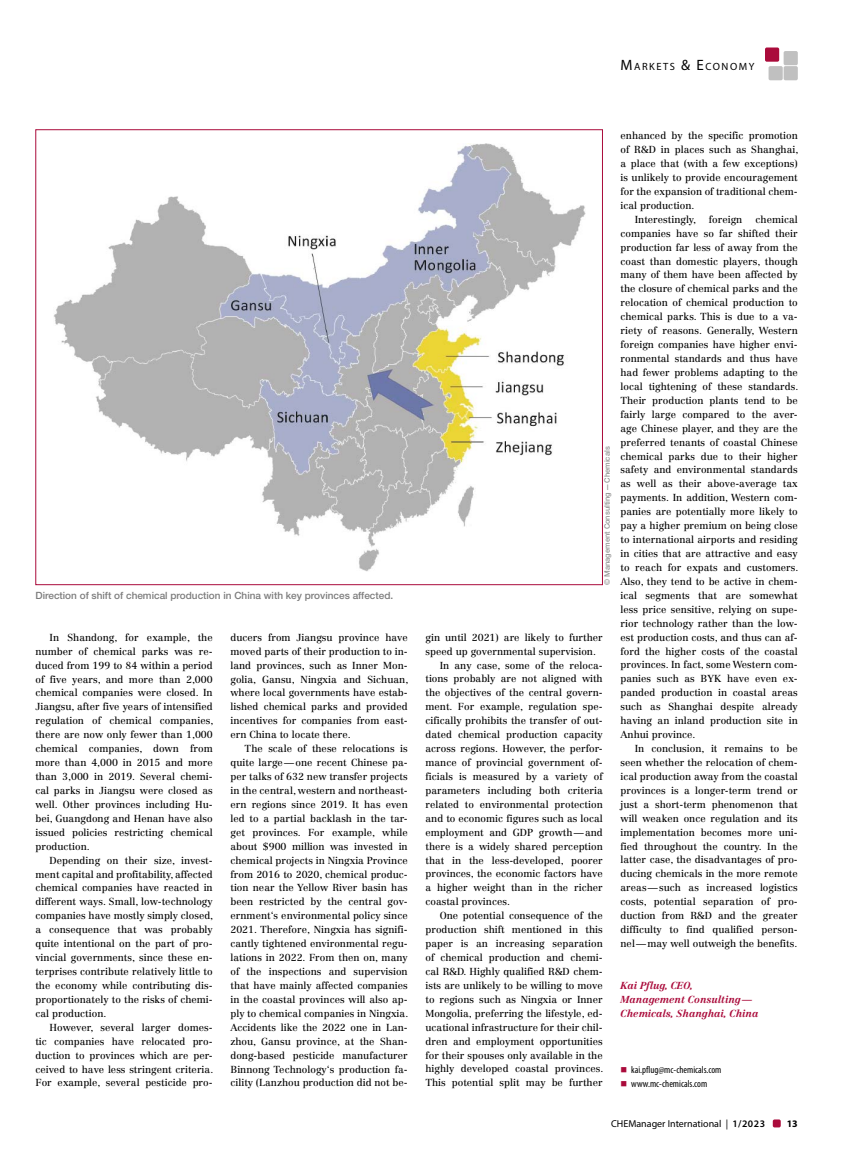
<style>
.page{position:relative;width:851px;height:1170px;background:#fff}
.page>*{position:absolute;margin:0;border:0;box-sizing:border-box;transform-origin:0 0}
.t1{font:10.5px "Myriad Pro";letter-spacing:.145em;color:#000}
.t2{font:10px/13.9px "Centennial LT Std";color:#000;text-align:justify}
.t3{font:500 10px "Helvetica Neue LT Std";color:#7c7c7c}
.t4{font:italic 700 10px/13.9px "Centennial LT Std";color:#aa0b3b}
.t5{font:condensed 10px "Myriad Pro";color:#000}
.t6{font:10px "Myriad Pro";color:#000}
.t7{font:700 10px "Myriad Pro";color:#000}
.t8{font:500 7.5px "Helvetica Neue LT Std";color:#939393}
.s1{font-size:15px}
.s2{color:#aa0b3b}
.s3{font-weight:600}
</style>
<div class="page">
<img style="left:54px;top:144px;width:531px;height:427px">
<div style="left:772px;top:1119px;width:8px;height:8px;background:#aa0b3b;border-radius:2px"></div>
<div style="left:764px;top:47px;width:15px;height:15px;background:#aa0b3b;border-radius:2px"></div>
<div style="left:768px;top:66px;width:14px;height:14px;background:#c0c0c0;border-radius:2px"></div>
<div style="left:783px;top:51px;width:14px;height:14px;background:#c0c0c0;border-radius:2px"></div>
<div style="left:783px;top:66px;width:14px;height:14px;background:#c0c0c0;border-radius:2px"></div>
<p class="t1" style="left:620px;top:60px;width:135px"><span class="s1">M</span>ARKETS <span class="s1">&amp; E</span>CONOM Y</p>
<p class="t3" style="left:35px;top:589px;width:359px">Direction of shift of chemical production in China with key provinces affected.</p>
<p class="t2" style="left:35px;top:630px;width:179px;text-indent:14px">In Shandong, for example, the number of chemical parks was re&shy;duced from 199 to 84 within a period of five years, and more than 2,000 chemical companies were closed. In Jiangsu, after five years of intensified regulation of chemical companies, there are now only fewer than 1,000 chemical companies, down from more than 4,000 in 2015 and more than 3,000 in 2019. Several chemi&shy;cal parks in Jiangsu were closed as well. Other provinces including Hu&shy;bei, Guangdong and Henan have also issued policies restricting chemical production.</p>
<p class="t2" style="left:35px;top:853px;width:179px;text-indent:14px">Depending on their size, invest&shy;ment capital and profitability, affected chemical companies have reacted in different ways. Small, low-technology companies have mostly simply closed, a consequence that was probably quite intentional on the part of pro&shy;vincial governments, since these en&shy;terprises contribute relatively little to the economy while contributing dis&shy;proportionately to the risks of chemi&shy;cal production.</p>
<p class="t2" style="left:35px;top:1020px;width:179px;text-indent:14px">However, several larger domes&shy;tic companies have relocated pro&shy;duction to provinces which are per&shy;ceived to have less stringent criteria.<br>For example, several pesticide pro-</p>
<p class="t2" style="left:230px;top:630px;width:179px">ducers from Jiangsu province have moved parts of their production to in&shy;land provinces, such as Inner Mon&shy;golia, Gansu, Ningxia and Sichuan, where local governments have estab&shy;lished chemical parks and provided incentives for companies from east&shy;ern China to locate there.</p>
<p class="t2" style="left:230px;top:741px;width:179px;text-indent:14px">The scale of these relocations is quite large—one recent Chinese pa&shy;per talks of 632 new transfer projects in the central, western and northeast&shy;ern regions since 2019. It has even led to a partial backlash in the tar&shy;get provinces. For example, while about $900 million was invested in chemical projects in Ningxia Province from 2016 to 2020, chemical produc&shy;tion near the Yellow River basin has been restricted by the central gov&shy;ernment‘s environmental policy since 2021. Therefore, Ningxia has signifi&shy;cantly tightened environmental regu&shy;lations in 2022. From then on, many of the inspections and supervision that have mainly affected companies in the coastal provinces will also ap&shy;ply to chemical companies in Ningxia.<br>Accidents like the 2022 one in Lan&shy;zhou, Gansu province, at the Shan&shy;dong-based pesticide manufacturer Binnong Technology‘s production fa&shy;cility (Lanzhou production did not be-</p>
<p class="t8" style="left:602px;top:585px;width:140px;rotate:-90deg">© Management Consulting—Chemicals</p>
<p class="t2" style="left:425px;top:630px;width:179px">gin until 2021) are likely to further</p>
<p class="t2" style="left:425px;top:644px;width:172px">speed up governmental supervision.</p>
<p class="t2" style="left:439px;top:658px;width:164px">In any case, some of the reloca-</p>
<p class="t2" style="left:425px;top:672px;width:179px">tions probably are not aligned with</p>
<p class="t2" style="left:425px;top:686px;width:179px">the objectives of the central govern-</p>
<p class="t2" style="left:425px;top:699px;width:179px">ment. For example, regulation spe-</p>
<p class="t2" style="left:425px;top:713px;width:179px">cifically prohibits the transfer of out-</p>
<p class="t2" style="left:425px;top:727px;width:179px">dated chemical production capacity</p>
<p class="t2" style="left:425px;top:741px;width:179px">across regions. However, the perfor-</p>
<p class="t2" style="left:425px;top:755px;width:179px">mance of provincial government of-</p>
<p class="t2" style="left:425px;top:769px;width:179px">ficials is measured by a variety of</p>
<p class="t2" style="left:425px;top:783px;width:179px">parameters including both criteria</p>
<p class="t2" style="left:425px;top:797px;width:179px">related to environmental protection</p>
<p class="t2" style="left:425px;top:811px;width:179px">and to economic figures such as local</p>
<p class="t2" style="left:425px;top:825px;width:179px">employment and GDP growth—and</p>
<p class="t2" style="left:425px;top:839px;width:179px">there is a widely shared perception</p>
<p class="t2" style="left:425px;top:853px;width:179px">that in the less-developed, poorer</p>
<p class="t2" style="left:425px;top:867px;width:179px">provinces, the economic factors have</p>
<p class="t2" style="left:425px;top:880px;width:179px">a higher weight than in the richer</p>
<p class="t2" style="left:425px;top:894px;width:86px">coastal provinces.</p>
<p class="t2" style="left:439px;top:908px;width:165px">One potential consequence of the</p>
<p class="t2" style="left:425px;top:922px;width:179px">production shift mentioned in this</p>
<p class="t2" style="left:425px;top:936px;width:179px">paper is an increasing separation</p>
<p class="t2" style="left:425px;top:950px;width:179px">of chemical production and chemi-</p>
<p class="t2" style="left:425px;top:964px;width:179px">cal R&amp;D. Highly qualified R&amp;D chem-</p>
<p class="t2" style="left:425px;top:978px;width:179px">ists are unlikely to be willing to move</p>
<p class="t2" style="left:425px;top:992px;width:179px">to regions such as Ningxia or Inner</p>
<p class="t2" style="left:425px;top:1006px;width:179px">Mongolia, preferring the lifestyle, ed-</p>
<p class="t2" style="left:425px;top:1020px;width:179px">ucational infrastructure for their chil-</p>
<p class="t2" style="left:425px;top:1034px;width:179px">dren and employment opportunities</p>
<p class="t2" style="left:425px;top:1047px;width:179px">for their spouses only available in the</p>
<p class="t2" style="left:425px;top:1061px;width:179px">highly developed coastal provinces.</p>
<p class="t2" style="left:425px;top:1075px;width:179px">This potential split may be further</p>
<p class="t2" style="left:620px;top:129px;width:179px">enhanced by the specific promotion</p>
<p class="t2" style="left:620px;top:143px;width:179px">of R&amp;D in places such as Shanghai,</p>
<p class="t2" style="left:620px;top:156px;width:179px">a place that (with a few exceptions)</p>
<p class="t2" style="left:620px;top:170px;width:179px">is unlikely to provide encouragement</p>
<p class="t2" style="left:620px;top:184px;width:179px">for the expansion of traditional chem-</p>
<p class="t2" style="left:620px;top:198px;width:75px">ical production.</p>
<p class="t2" style="left:634px;top:212px;width:63px">Interestingly,</p>
<p class="t2" style="left:708px;top:212px;width:35px">foreign</p>
<p class="t2" style="left:620px;top:212px;width:179px;text-indent:135px">chemical companies have so far shifted their production far less of away from the coast than domestic players, though many of them have been affected by the closure of chemical parks and the relocation of chemical production to chemical parks. This is due to a va&shy;riety of reasons. Generally, Western foreign companies have higher envi&shy;ronmental standards and thus have had fewer problems adapting to the local tightening of these standards.<br>Their production plants tend to be fairly large compared to the aver&shy;age Chinese player, and they are the preferred tenants of coastal Chinese chemical parks due to their higher safety and environmental standards as well as their above-average tax payments. In addition, Western com&shy;panies are potentially more likely to pay a higher premium on being close to international airports and residing in cities that are attractive and easy to reach for expats and customers.<br>Also, they tend to be active in chem&shy;ical segments that are somewhat less price sensitive, relying on supe&shy;rior technology rather than the low&shy;est production costs, and thus can af&shy;ford the higher costs of the coastal provinces. In fact, some Western com&shy;panies such as BYK have even ex&shy;panded production in coastal areas such as Shanghai despite already having an inland production site in Anhui province.</p>
<p class="t2" style="left:620px;top:741px;width:179px;text-indent:14px">In conclusion, it remains to be seen whether the relocation of chem&shy;ical production away from the coastal provinces is a longer-term trend or just a short-term phenomenon that will weaken once regulation and its implementation becomes more uni&shy;fied throughout the country. In the latter case, the disadvantages of pro&shy;ducing chemicals in the more remote areas—such as increased logistics costs, potential separation of pro&shy;duction from R&amp;D and the greater difficulty to find qualified person&shy;nel—may well outweigh the benefits.</p>
<p class="t4" style="left:620px;top:978px;width:139px">Kai Pflug, CEO,<br>Management Consulting—<br>Chemicals, Shanghai, China</p>
<p class="t5" style="left:620px;top:1063px;width:102px"><span class="s2">■</span> kai.pflug@mc-chemicals.com</p>
<p class="t5" style="left:620px;top:1077px;width:88px"><span class="s2">■</span> www.mc-chemicals.com</p>
<p class="t6" style="left:611px;top:1117px;width:155px">CHEManager International | <span class="s3">1/2023</span></p>
<p class="t7" style="left:786px;top:1117px;width:13px">13</p>
</div>
